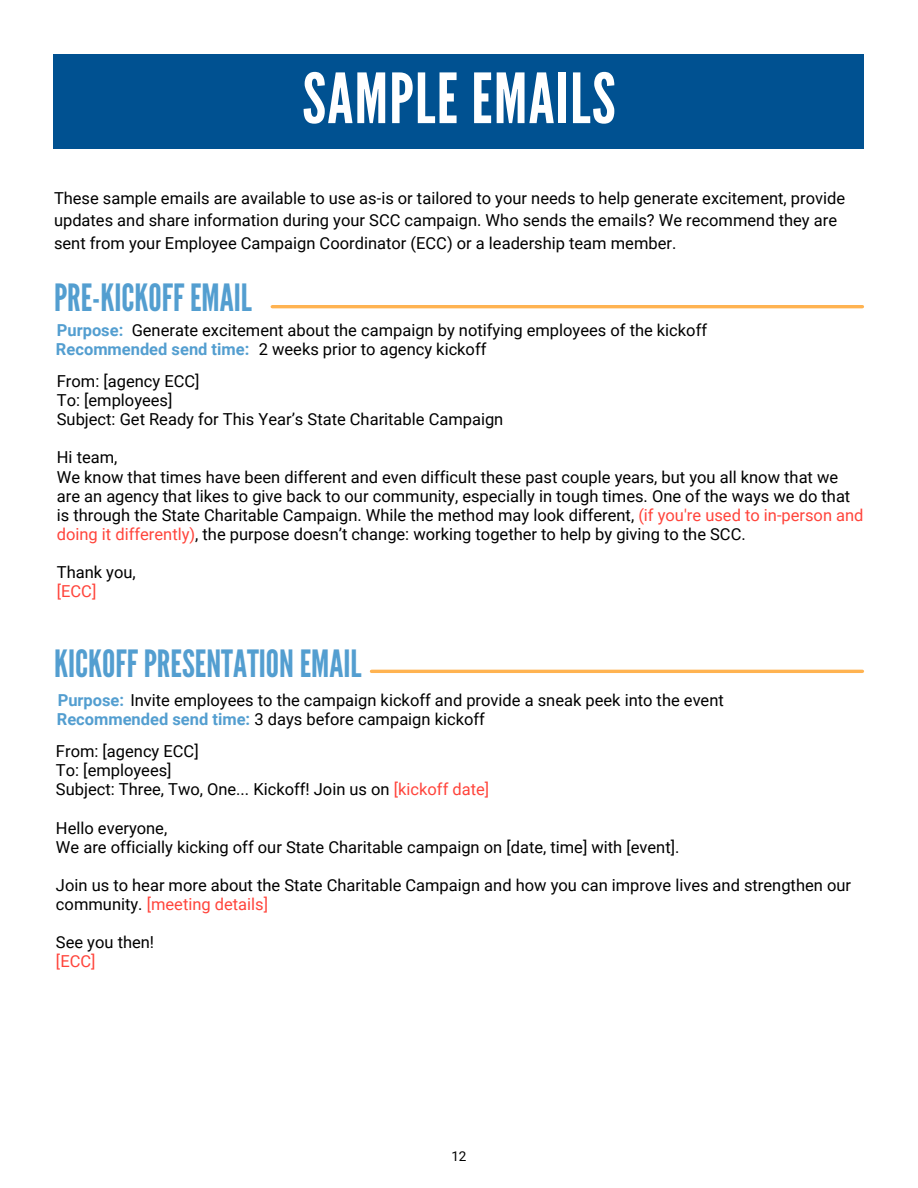
<style>
.page{position:relative;width:918px;height:1188px;background:#fff}
.page>*{position:absolute;margin:0;border:0;box-sizing:border-box;transform-origin:0 0}
.t1{font:69px "League Gothic";letter-spacing:.02em;color:#fff}
.t2{font:37.5px "League Gothic";color:#539ed0}
.t3{font:16.5px/19.2px "Roboto";color:#000}
.t4{font:700 16.5px "Roboto";color:#539ed0}
.t5{font:16.5px "Roboto";color:#ff443b}
.t6{font:13.5px "Roboto";color:#000}
.s1{color:#ff443b}
.s2{font-weight:700;color:#539ed0}
</style>
<div class="page">
<div style="left:54px;top:54px;width:810px;height:94px;background:#005191"></div>
<hr style="left:272px;top:305px;width:590px;height:3px;background:#ffb351">
<hr style="left:371px;top:670px;width:491px;height:3px;background:#ffb351">
<h1 class="t1" style="left:302px;top:59px;width:315px">SAMPLE EMAILS</h1>
<h2 class="t3" style="left:54px;top:187px;width:793px;line-height:22.5px">These sample emails are available to use as-is or tailored to your needs to help generate excitement, provide updates and share information during your SCC campaign. Who sends the emails? We recommend they are sent from your Employee Campaign Coordinator (ECC) or a leadership team member.</h2>
<h3 class="t2" style="left:54px;top:276px;width:199px">PRE-KICKOFF EMAIL</h3>
<p class="t4" style="left:57px;top:320px;width:68px">Purpose:</p>
<h3 class="t4" style="left:56px;top:340px;width:195px">Recommended send time:</h3>
<p class="t3" style="left:132px;top:320px;width:577px">Generate excitement about the campaign by notifying employees of the kickoff</p>
<p class="t3" style="left:259px;top:340px;width:229px">2 weeks prior to agency kickoff</p>
<p class="t3" style="left:57px;top:372px;width:144px">From: [agency ECC]</p>
<p class="t3" style="left:57px;top:391px;width:117px">To: [employees]</p>
<p class="t3" style="left:57px;top:410px;width:448px">Subject: Get Ready for This Year’s State Charitable Campaign</p>
<p class="t3" style="left:57px;top:448px;width:62px">Hi team,</p>
<p class="t3" style="left:57px;top:467px;width:808px">We know that times have been different and even difficult these past couple years, but you all know that we are an agency that likes to give back to our community, especially in tough times. One of the ways we do that is through the State Charitable Campaign. While the method may look different, <span class="s1">(if you're used to in-person and doing it differently)</span>, the purpose doesn’t change: working together to help by giving to the SCC.</p>
<p class="t3" style="left:57px;top:563px;width:80px">Thank you,</p>
<h2 class="t5" style="left:57px;top:582px;width:41px">[ECC]</h2>
<h3 class="t2" style="left:54px;top:642px;width:309px">KICKOFFPRESENTATIONEMAIL</h3>
<p class="t3" style="left:58px;top:691px;width:668px"><span class="s2">Purpose:</span> Invite employees to the campaign kickoff and provide a sneak peek into the event</p>
<h3 class="t3" style="left:57px;top:710px;width:430px"><span class="s2">Recommended send time:</span> 3 days before campaign kickoff</h3>
<p class="t3" style="left:56px;top:742px;width:144px">From: [agency ECC]</p>
<p class="t3" style="left:56px;top:761px;width:117px">To: [employees]</p>
<p class="t3" style="left:56px;top:780px;width:435px">Subject: Three, Two, One... Kickoff! Join us on <span class="s1">[kickoff date]</span></p>
<p class="t3" style="left:56px;top:818px;width:113px">Hello everyone,</p>
<p class="t3" style="left:56px;top:837px;width:625px">We are officially kicking off our State Charitable campaign on [date, time] with [event].</p>
<p class="t3" style="left:56px;top:876px;width:797px">Join us to hear more about the State Charitable Campaign and how you can improve lives and strengthen our community. <span class="s1">[meeting details]</span></p>
<p class="t3" style="left:56px;top:933px;width:100px">See you then!</p>
<p class="t5" style="left:56px;top:952px;width:41px">[ECC]</p>
<p class="t6" style="left:451px;top:1148px;width:17px">12</p>
</div>
